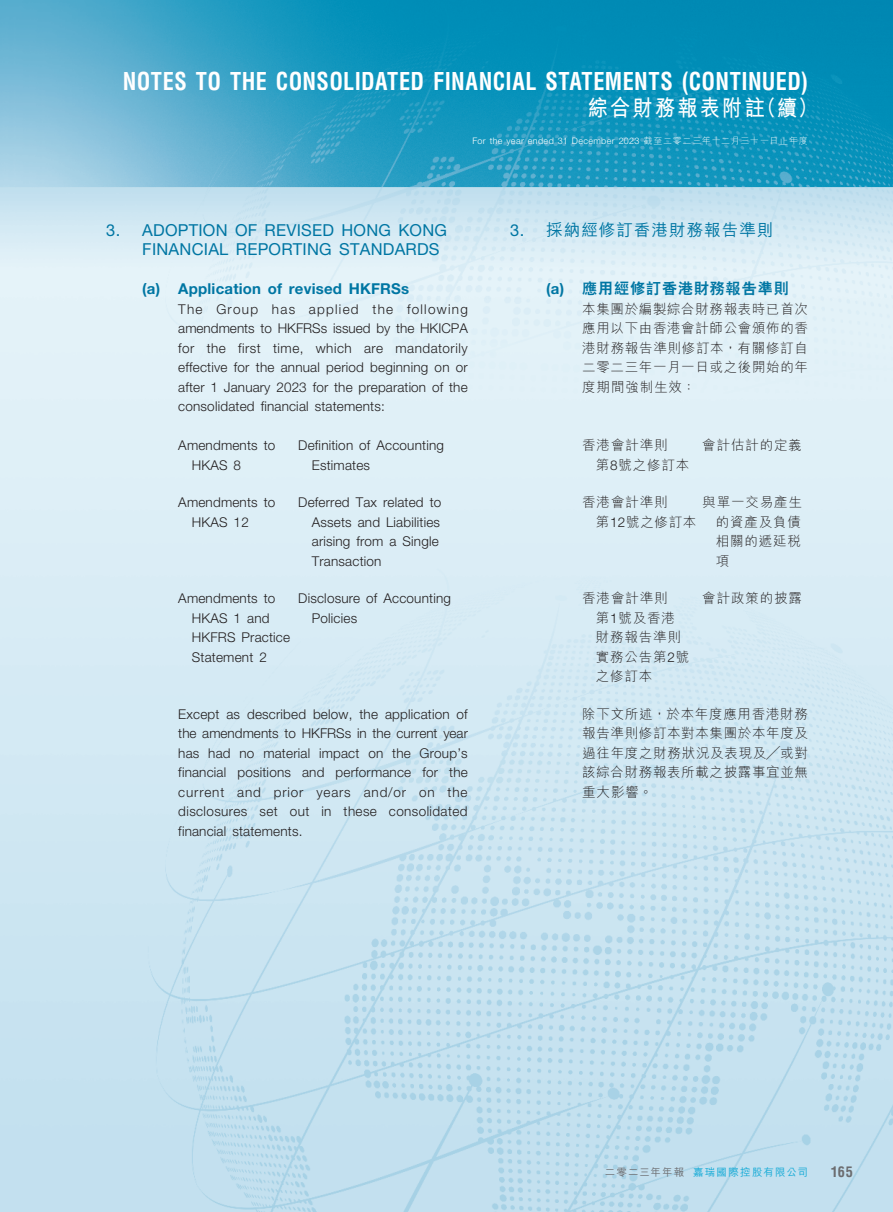
<style>
.page{position:relative;width:893px;height:1212px;background:#fff}
.page>*{position:absolute;margin:0;border:0;box-sizing:border-box;transform-origin:0 0}
.t1{font:700 condensed 24px "Helvetica LT Std";letter-spacing:.015em;color:#fff;scale:.93 1}
.t2{font:700 22.5px "M Hei HK";letter-spacing:.11em;color:#fff;scale:.9 1}
._03_H1{font:16.5px/19.5px "Helvetica Neue LT Std";letter-spacing:.015em;color:#0076a3}
._03_H1-2{font:500 16.5px "M Hei HK";letter-spacing:.065em;color:#0076a3}
._04___H2{font:700 15px "Helvetica Neue LT Std";letter-spacing:.015em;color:#0076a3}
._04___H2-2{font:800 15px "C Hei 2 HK";letter-spacing:.065em;color:#0076a3}
.t3{font:700 condensed 14.25px "Helvetica LT Std";color:#6c6d70}
._01_Body_Text{font:300 13.5px/19.5px "Helvetica Neue LT Std";letter-spacing:.015em;color:#231f20;text-align:justify}
._15_Table_Stub{font:300 13.5px/19.5px "Helvetica Neue LT Std";letter-spacing:.015em;color:#231f20}
._13_____P4{font:300 13.5px/19.5px "M Hei HK";letter-spacing:.05em;color:#231f20;text-align:justify}
._15_Table_Stub-2{font:300 13.5px/19.5px "M Hei HK";letter-spacing:.065em;color:#231f20}
.t4{font:500 10.5px "M Hei HK";letter-spacing:.1em;color:#13aad6}
.t5{font:300 9px "Helvetica Neue LT Std";letter-spacing:.04em;color:#fff}
.s1{font-family:"M Hei HK"}
.s2{font-family:"Helvetica Neue LT Std";font-weight:400}
.s3{font-family:"Helvetica Neue LT Std";font-weight:700}
.s4{font-family:"Helvetica Neue LT Std"}
.s5{color:#6c6d70}
</style>
<div class="page">
<img style="left:0;top:0;width:893px;height:1212px">
<h1 class="t1" style="left:123px;top:67px;width:738px">NOTES TO THE CONSOLIDATED FINANCIAL STATEMENTS (CONTINUED)</h1>
<h2 class="t2" style="left:588px;top:91px;width:257px">綜合財務報表附註（續）</h2>
<p class="t5" style="left:473px;top:135px;width:337px">For the year ended 31 December 2023 <span class="s1">截至二零二三年十二月三十一日止年度</span></p>
<p class="_03_H1" style="left:142px;top:220px;width:306px;text-indent:-36px">3. ADOPTION OF REVISED HONG KONG<br>FINANCIAL REPORTING STANDARDS</p>
<p class="_04___H2" style="left:142px;top:280px;width:268px">(a) Application of revised HKFRSs</p>
<p class="_01_Body_Text" style="left:178px;top:299px;width:291px">The Group has applied the following amendments to HKFRSs issued by the HKICPA for the first time, which are mandatorily effective for the annual period beginning on or after 1 January 2023 for the preparation of the consolidated financial statements:</p>
<p class="_15_Table_Stub" style="left:192px;top:436px;width:85px;text-indent:-14px">Amendments to<br>HKAS 8</p>
<p class="_15_Table_Stub" style="left:312px;top:436px;width:134px;text-indent:-14px">Definition of Accounting<br>Estimates</p>
<p class="_15_Table_Stub" style="left:192px;top:493px;width:85px;text-indent:-14px">Amendments to<br>HKAS 12</p>
<p class="_15_Table_Stub" style="left:312px;top:493px;width:131px;text-indent:-14px">Deferred Tax related to<br>Assets and Liabilities arising from a Single<br>Transaction</p>
<p class="_15_Table_Stub" style="left:192px;top:589px;width:100px;text-indent:-14px">Amendments to<br>HKAS 1 and<br>HKFRS Practice<br>Statement 2</p>
<p class="_15_Table_Stub" style="left:312px;top:589px;width:141px;text-indent:-14px">Disclosure of Accounting<br>Policies</p>
<p class="_01_Body_Text" style="left:178px;top:704px;width:291px">Except as described below, the application of the amendments to HKFRSs in the current year has had no material impact on the Group’s financial positions and performance for the current and prior years and/or on the disclosures set out in these consolidated financial statements.</p>
<p class="_03_H1-2" style="left:510px;top:218px;width:265px"><span class="s2">3.</span> 採納經修訂香港財務報告準則</p>
<p class="_04___H2-2" style="left:546px;top:279px;width:244px"><span class="s3">(a)</span> 應用經修訂香港財務報告準則</p>
<p class="_13_____P4" style="left:582px;top:299px;width:227px">本集團於編製綜合財務報表時已首次應用以下由香港會計師公會頒佈的香港財務報告準則修訂本，有關修訂自二零二三年一月一日或之後開始的年度期間強制生效：</p>
<p class="_15_Table_Stub-2" style="left:596px;top:435px;width:95px;text-indent:-14px">香港會計準則第<span class="s4">8</span>號之修訂本</p>
<p class="_15_Table_Stub-2" style="left:702px;top:435px;width:101px">會計估計的定義</p>
<p class="_15_Table_Stub-2" style="left:596px;top:492px;width:102px;text-indent:-14px">香港會計準則第<span class="s4">12</span>號之修訂本</p>
<p class="_15_Table_Stub-2" style="left:716px;top:492px;width:88px;text-align:justify;text-indent:-14px">與單一交易產生的資產及負債相關的遞延稅項</p>
<p class="_15_Table_Stub-2" style="left:596px;top:588px;width:95px;text-indent:-14px">香港會計準則第<span class="s4">1</span>號及香港財務報告準則實務公告第<span class="s4">2</span>號之修訂本</p>
<p class="_15_Table_Stub-2" style="left:702px;top:588px;width:101px">會計政策的披露</p>
<p class="_13_____P4" style="left:582px;top:703px;width:227px">除下文所述，於本年度應用香港財務報告準則修訂本對本集團於本年度及過往年度之財務狀況及表現及╱或對該綜合財務報表所載之披露事宜並無重大影響。</p>
<p class="t4" style="left:605px;top:1164px;width:205px"><span class="s5">二零二三年年報</span> 嘉瑞國際控股有限公司</p>
<p class="t3" style="left:831px;top:1162px;width:23px">165</p>
</div>
